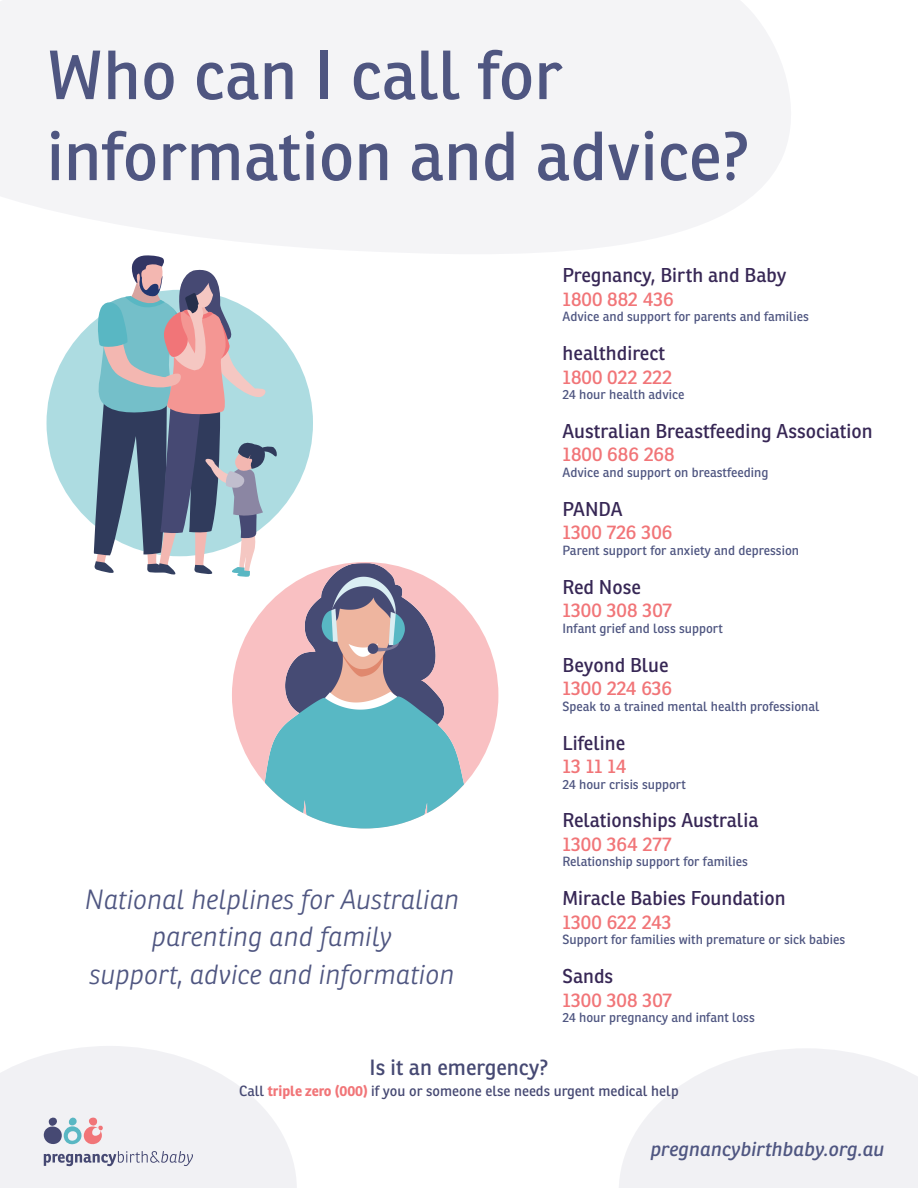
<style>
.page{position:relative;width:918px;height:1188px;background:#fff}
.page>*{position:absolute;margin:0;border:0;box-sizing:border-box;transform-origin:0 0}
.t1{font:67.5px/81px "Ronnia";color:#4f5681}
.t2{font:italic 300 27px/37.5px "Ronnia";color:#4f5681;text-align:center}
.t3{font:21.45px "Ronnia";color:#464973}
.t4{font:19.5px "Ronnia";color:#372755}
.t5{font:19.5px "Ronnia";color:#f17578}
.t6{font:italic 19.5px "Ronnia";color:#4f5681}
.t7{font:14.25px "Ronnia";color:#464973}
.t8{font:13.05px "Ronnia";color:#4f5681}
.s1{font-weight:700;color:#f17578}
</style>
<div class="page">
<div style="left:47px;top:290px;width:266px;height:266px;background:#addce1;border-radius:50%"></div>
<div style="left:232px;top:562px;width:266px;height:266px;background:#f9c0c2;border-radius:50%"></div>
<img style="left:255px;top:563px;width:221px;height:266px">
<svg style="left:619px;top:1049px;width:299px;height:139px"></svg>
<svg style="left:0;top:1046px;width:297px;height:142px"></svg>
<svg style="left:0;top:0;width:791px;height:254px;fill:#f4f4f6"></svg>
<svg style="left:93px;top:255px;width:184px;height:322px"></svg>
<h1 class="t1" style="left:47px;top:34px;width:704px">Who can I call for information and advice?</h1>
<h2 class="t2" style="left:84px;top:880px;width:376px">National helplines for Australian parenting and family<br>support, advice and information</h2>
<h3 class="t4" style="left:563px;top:263px;width:226px">Pregnancy, Birth and Baby</h3>
<h3 class="t5" style="left:563px;top:287px;width:113px">1800 882 436</h3>
<p class="t8" style="left:563px;top:309px;width:248px">Advice and support for parents and families</p>
<h3 class="t4" style="left:563px;top:341px;width:104px">healthdirect</h3>
<h3 class="t5" style="left:563px;top:365px;width:111px">1800 022 222</h3>
<p class="t8" style="left:563px;top:386px;width:123px">24 hour health advice</p>
<h3 class="t4" style="left:563px;top:419px;width:312px">Australian Breastfeeding Association</h3>
<h3 class="t5" style="left:563px;top:442px;width:114px">1800 686 268</h3>
<p class="t8" style="left:563px;top:464px;width:207px">Advice and support on breastfeeding</p>
<h3 class="t4" style="left:563px;top:497px;width:62px">PANDA</h3>
<h3 class="t5" style="left:563px;top:520px;width:111px">1300 726 306</h3>
<p class="t8" style="left:563px;top:542px;width:238px">Parent support for anxiety and depression</p>
<h3 class="t4" style="left:563px;top:575px;width:80px">Red Nose</h3>
<h3 class="t5" style="left:563px;top:598px;width:111px">1300 308 307</h3>
<p class="t8" style="left:563px;top:620px;width:162px">Infant grief and loss support</p>
<h3 class="t4" style="left:563px;top:653px;width:107px">Beyond Blue</h3>
<h3 class="t5" style="left:563px;top:676px;width:111px">1300 224 636</h3>
<p class="t8" style="left:563px;top:698px;width:258px">Speak to a trained mental health professional</p>
<h3 class="t4" style="left:563px;top:731px;width:64px">Lifeline</h3>
<h3 class="t5" style="left:563px;top:754px;width:65px">13 11 14</h3>
<p class="t8" style="left:563px;top:776px;width:125px">24 hour crisis support</p>
<h3 class="t4" style="left:563px;top:808px;width:197px">Relationships Australia</h3>
<h3 class="t5" style="left:563px;top:832px;width:110px">1300 364 277</h3>
<p class="t8" style="left:563px;top:854px;width:187px">Relationship support for families</p>
<h3 class="t4" style="left:563px;top:886px;width:225px">Miracle Babies Foundation</h3>
<h3 class="t5" style="left:563px;top:910px;width:110px">1300 622 243</h3>
<p class="t8" style="left:563px;top:931px;width:284px">Support for families with premature or sick babies</p>
<h3 class="t4" style="left:563px;top:964px;width:52px">Sands</h3>
<h3 class="t5" style="left:563px;top:987px;width:111px">1300 308 307</h3>
<p class="t8" style="left:563px;top:1009px;width:194px">24 hour pregnancy and infant loss</p>
<h3 class="t3" style="left:370px;top:1054px;width:180px">Is it an emergency?</h3>
<p class="t7" style="left:239px;top:1082px;width:441px">Call <span class="s1">triple zero (000)</span> if you or someone else needs urgent medical help</p>
<h3 class="t6" style="left:650px;top:1137px;width:235px">pregnancybirthbaby.org.au</h3>
</div>
